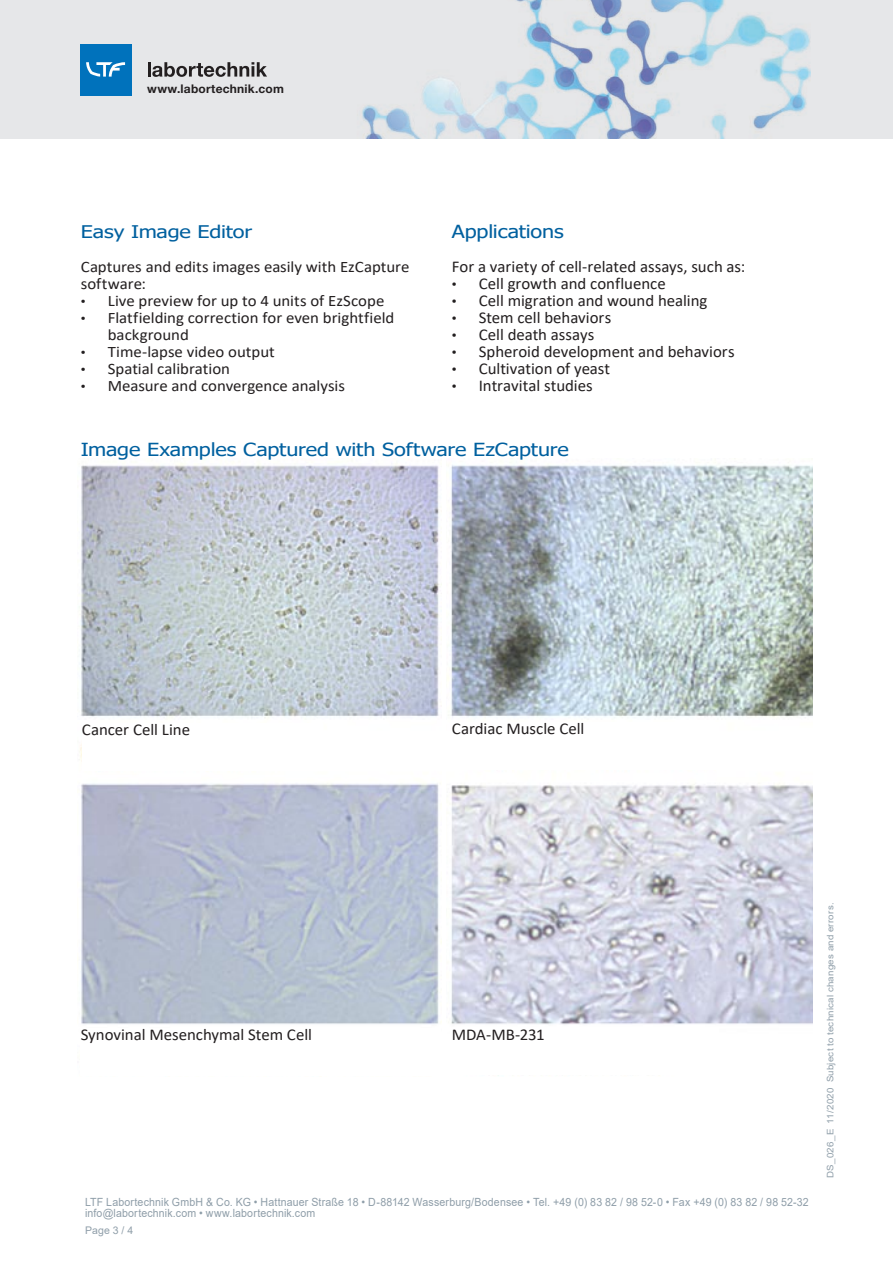
<style>
.page{position:relative;width:893px;height:1263px;background:#fff}
.page>*{position:absolute;margin:0;border:0;box-sizing:border-box;transform-origin:0 0}
.Body{font:18px "Tahoma";letter-spacing:-.005em;color:#00609f;scale:1.2 1}
.Subline{font:17.4px "Tahoma";letter-spacing:-.01em;color:#00609f;scale:1.24 1}
.Body-2{font:16.5px "Calibri";letter-spacing:-.005em;color:#231f20}
.Body-3{font:16.05px/17px "Calibri";color:#231f20;scale:1.05 1}
.t1{font:700 12px "Helvetica Neue LT Std";letter-spacing:.015em;color:#231f20}
.t2{font:11.25px/11.2px "Arial";letter-spacing:.015em;color:#8f9ea9;scale:.94 1}
.t3{font:10.5px "Arial";color:#8f9ea9}
.t4{font:9px "Arial";letter-spacing:.02em;color:#8f9ea9;scale:1.08 1}
.s1{font-family:"Arial";font-size:13.05px}
.s2{font-family:"Arial";font-size:13.5px}
</style>
<div class="page">
<div style="left:0;top:0;width:893px;height:139px;background:#e6e7e9"></div>
<img style="left:362px;top:0;width:448px;height:139px">
<hr style="left:148px;top:62px;width:3px;height:15px;background:#231f20">
<svg style="left:152px;top:62px;width:115px;height:15px"></svg>
<div style="left:80px;top:44px;width:51px;height:51px;background:#0072bc"></div>
<svg style="left:86px;top:62px;width:39px;height:15px"></svg>
<img style="left:79px;top:463px;width:361px;height:561px">
<img style="left:447px;top:465px;width:365px;height:611px">
<div style="left:82px;top:723px;width:241px;height:48px;background:#fff"></div>
<div style="left:452px;top:722px;width:267px;height:48px;background:#fff"></div>
<div style="left:452px;top:1028px;width:267px;height:47px;background:#fff"></div>
<p class="t1" style="left:147px;top:81px;width:138px">www.labortechnik.com</p>
<p class="Subline" style="left:81px;top:220px;width:140px">Easy Image Editor</p>
<p class="Body-3" style="left:81px;top:258px;width:315px">Captures and edits images easily with EzCapture software:</p>
<p class="Body-3" style="left:81px;top:292px;width:291px"><span class="s1">•</span> Live preview for up to 4 units of EzScope</p>
<p class="Body-3" style="left:108px;top:309px;width:274px;text-indent:-27px"><span class="s1">•</span> Flatfielding correction for even brightfield background</p>
<p class="Body-3" style="left:81px;top:343px;width:186px"><span class="s1">•</span> Time-lapse video output</p>
<p class="Body-3" style="left:81px;top:360px;width:144px"><span class="s1">•</span> Spatial calibration</p>
<p class="Body-3" style="left:81px;top:377px;width:253px"><span class="s1">•</span> Measure and convergence analysis</p>
<p class="Body" style="left:452px;top:219px;width:95px">Applications</p>
<p class="Body-2" style="left:452px;top:255px;width:295px">For a variety of cell-related assays, such as:</p>
<p class="Body-2" style="left:452px;top:272px;width:215px"><span class="s2">•</span> Cell growth and confluence</p>
<p class="Body-2" style="left:452px;top:289px;width:257px"><span class="s2">•</span> Cell migration and wound healing</p>
<p class="Body-2" style="left:452px;top:306px;width:161px"><span class="s2">•</span> Stem cell behaviors</p>
<p class="Body-2" style="left:452px;top:323px;width:144px"><span class="s2">•</span> Cell death assays</p>
<p class="Body-2" style="left:452px;top:340px;width:284px"><span class="s2">•</span> Spheroid development and behaviors</p>
<p class="Body-2" style="left:452px;top:357px;width:160px"><span class="s2">•</span> Cultivation of yeast</p>
<p class="Body-2" style="left:452px;top:374px;width:142px"><span class="s2">•</span> Intravital studies</p>
<p class="Body" style="left:81px;top:437px;width:408px">Image Examples Captured with Software EzCapture</p>
<p class="Body-2" style="left:82px;top:718px;width:110px">Cancer Cell Line</p>
<p class="Body-2" style="left:452px;top:717px;width:134px">Cardiac Muscle Cell</p>
<p class="Body-2" style="left:81px;top:1023px;width:233px">Synovinal Mesenchymal Stem Cell</p>
<p class="Body-2" style="left:452px;top:1023px;width:94px">MDA-MB-231</p>
<p class="t2" style="left:85px;top:1196px;width:771px">LTF Labortechnik GmbH &amp; Co. KG • Hattnauer Straße 18 • D-88142 Wasserburg/Bodensee • Tel. +49 (0) 83 82 / 98 52-0 • Fax +49 (0) 83 82 / 98 52-32 info@labortechnik.com • www.labortechnik.com</p>
<p class="t3" style="left:85px;top:1223px;width:50px">Page 3 / 4</p>
<p class="t4" style="left:824px;top:1178px;width:257px;rotate:-90deg">DS_026_E 11/2020 Subject to technical changes and errors.</p>
</div>
